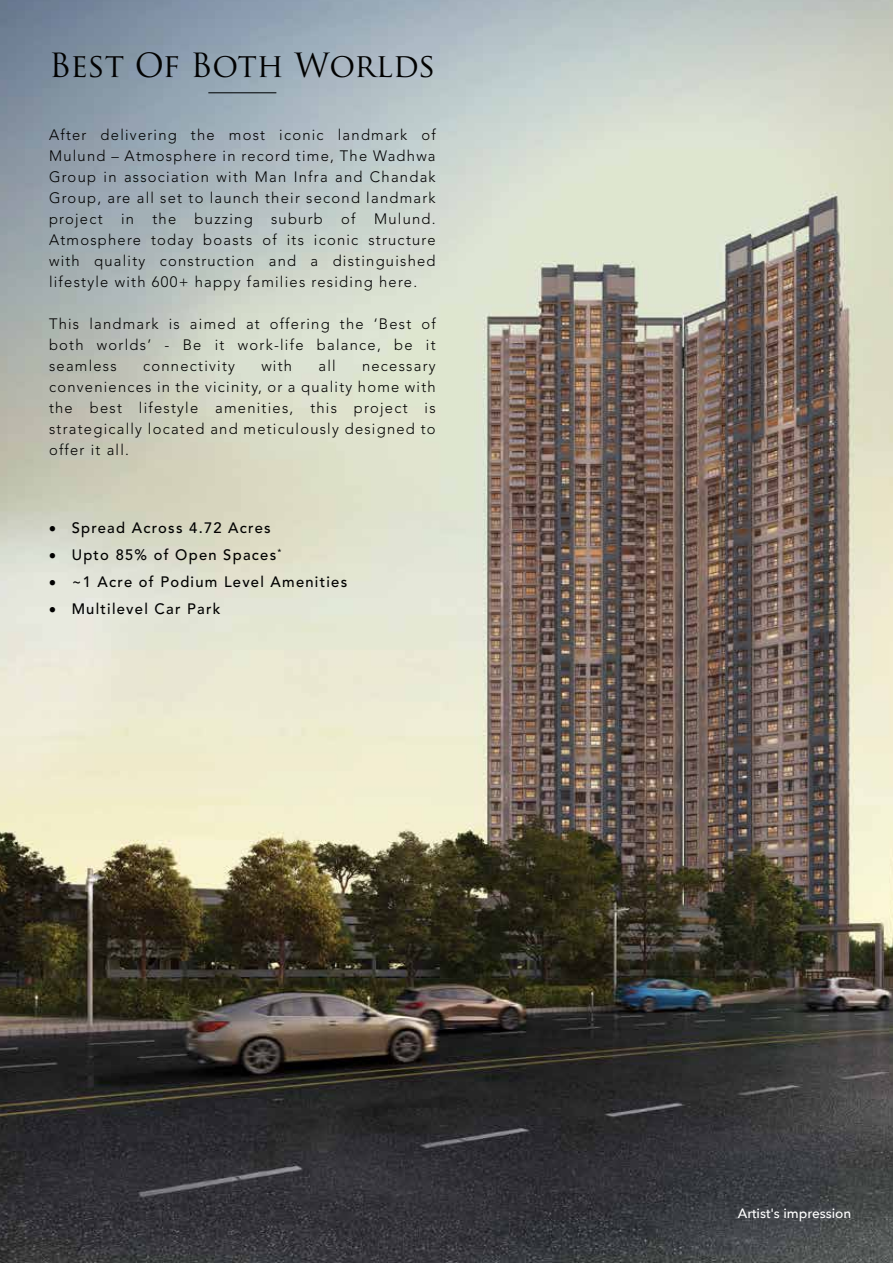
<style>
.page{position:relative;width:893px;height:1263px;background:#fff}
.page>*{position:absolute;margin:0;border:0;box-sizing:border-box;transform-origin:0 0}
.t1{font:32.55px "Trajan Pro";color:#010101}
.t2{font:300 15px/21px "Avenir LT Std";letter-spacing:.085em;color:#010101;text-align:justify}
.t3{font:500 15px "Avenir LT Std";letter-spacing:.085em;color:#010101}
.t4{font:500 13.5px "Avenir Next";color:#fff}
</style>
<div class="page">
<img style="left:0;top:0;width:893px;height:1263px">
<hr style="left:208px;top:92px;width:68px;height:1px;background:#010101">
<h1 class="t1" style="left:49px;top:45px;width:388px">Best Of Both Worlds</h1>
<p class="t2" style="left:49px;top:124px;width:388px">After delivering the most iconic landmark of Mulund – Atmosphere in record time, The Wadhwa Group in association with Man Infra and Chandak Group, are all set to launch their second landmark project in the buzzing suburb of Mulund.<br>Atmosphere today boasts of its iconic structure with quality construction and a distinguished lifestyle with 600+ happy families residing here.</p>
<p class="t2" style="left:49px;top:313px;width:388px">This landmark is aimed at offering the ‘Best of both worlds’ - Be it work-life balance, be it seamless</p>
<p class="t2" style="left:143px;top:355px;width:93px">connectivity</p>
<p class="t2" style="left:261px;top:355px;width:32px">with</p>
<p class="t2" style="left:318px;top:355px;width:19px">all</p>
<p class="t2" style="left:49px;top:355px;width:388px;text-indent:313px">necessary conveniences in the vicinity, or a quality home with the best lifestyle amenities, this project is strategically located and meticulously designed to offer it all.</p>
<p class="t3" style="left:49px;top:519px;width:223px">• Spread Across 4.72 Acres</p>
<p class="t3" style="left:49px;top:546px;width:234px">• Upto 85% of Open Spaces<sup>*</sup></p>
<p class="t3" style="left:49px;top:573px;width:300px">• ~1 Acre of Podium Level Amenities</p>
<p class="t3" style="left:49px;top:600px;width:173px">• Multilevel Car Park</p>
<p class="t4" style="left:738px;top:1202px;width:115px">Artist's impression</p>
</div>
